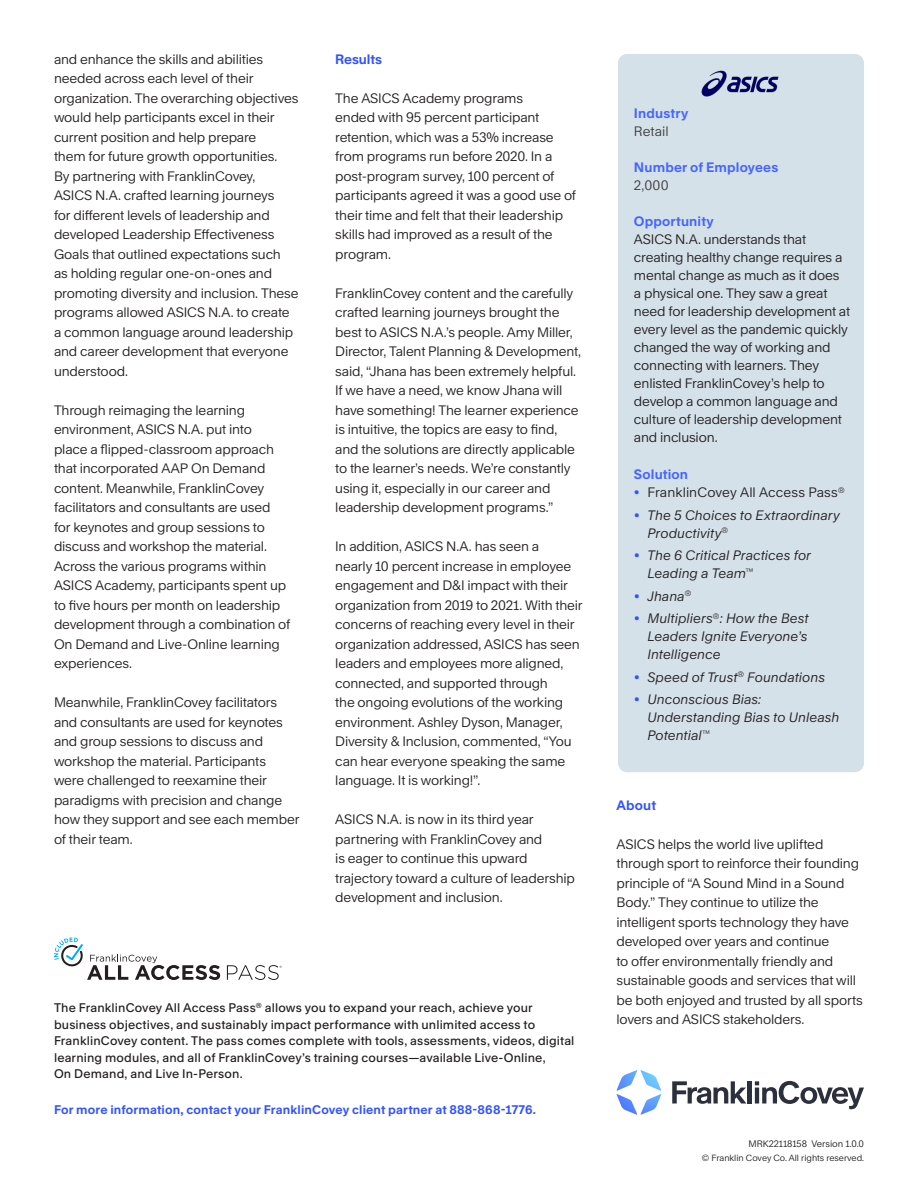
<style>
.page{position:relative;width:918px;height:1188px;background:#fff}
.page>*{position:absolute;margin:0;border:0;box-sizing:border-box;transform-origin:0 0}
.T_-_Body_Text{font:13.2px/19.5px "Rand";letter-spacing:-.01em;color:#231f20}
.t1{font:italic 13.2px/18px "Rand";letter-spacing:.01em;color:#231f20}
.Base{font:700 13.2px/18px "Rand";letter-spacing:.01em;color:#4664ff}
.T_-_Bold_Subhead{font:700 13.2px "Rand";letter-spacing:-.005em;color:#3253ff}
.T_-_Body_Text-2{font:500 12px/16.5px "Rand";letter-spacing:.015em;color:#231f20}
.T_-_Body_Text-3{font:700 12px "Rand";letter-spacing:.015em;color:#3253ff}
.t2{font:9px "Rand";color:#231f20}
.t3{font:8.7px "Rand";color:#231f20}
.s1{font-weight:400;color:#3e3e3f}
.s2{color:#3253ff}
</style>
<div class="page">
<div style="left:618px;top:54px;width:246px;height:718px;background:#d4e1e8;border-radius:9px"></div>
<svg style="left:672px;top:1081px;width:74px;height:23px"></svg>
<hr style="left:748px;top:1081px;width:4px;height:23px;background:#2b303d">
<svg style="left:755px;top:1081px;width:109px;height:28px"></svg>
<svg style="left:616px;top:1070px;width:45px;height:45px"></svg>
<svg style="left:227px;top:965px;width:55px;height:15px"></svg>
<svg style="left:54px;top:937px;width:166px;height:43px"></svg>
<img style="left:701px;top:70px;width:78px;height:27px">
<p class="T_-_Body_Text" style="left:54px;top:48px;width:246px">and enhance the skills and abilities needed across each level of their organization. The overarching objectives would help participants excel in their current position and help prepare<br>them for future growth opportunities.<br>By partnering with FranklinCovey,<br>ASICS N.A. crafted learning journeys<br>for different levels of leadership and developed Leadership Effectiveness Goals that outlined expectations such<br>as holding regular one-on-ones and promoting diversity and inclusion. These programs allowed ASICS N.A. to create a common language around leadership and career development that everyone understood.</p>
<p class="T_-_Body_Text" style="left:54px;top:399px;width:238px">Through reimaging the learning environment, ASICS N.A. put into<br>place a flipped-classroom approach that incorporated AAP On Demand content. Meanwhile, FranklinCovey facilitators and consultants are used for keynotes and group sessions to discuss and workshop the material.<br>Across the various programs within ASICS Academy, participants spent up to five hours per month on leadership development through a combination of On Demand and Live-Online learning experiences.</p>
<p class="T_-_Body_Text" style="left:54px;top:691px;width:247px">Meanwhile, FranklinCovey facilitators and consultants are used for keynotes and group sessions to discuss and workshop the material. Participants were challenged to reexamine their paradigms with precision and change how they support and see each member of their team.</p>
<p class="T_-_Bold_Subhead" style="left:335px;top:48px;width:48px">Results</p>
<p class="T_-_Body_Text" style="left:335px;top:87px;width:242px">The ASICS Academy programs<br>ended with 95 percent participant retention, which was a 53% increase from programs run before 2020. In a post-program survey, 100 percent of participants agreed it was a good use of their time and felt that their leadership skills had improved as a result of the program.</p>
<p class="T_-_Body_Text" style="left:335px;top:282px;width:247px">FranklinCovey content and the carefully crafted learning journeys brought the best to ASICS N.A.’s people. Amy Miller, Director, Talent Planning &amp; Development, said, “Jhana has been extremely helpful.<br>If we have a need, we know Jhana will have something! The learner experience is intuitive, the topics are easy to find, and the solutions are directly applicable to the learner’s needs. We’re constantly using it, especially in our career and leadership development programs.”</p>
<p class="T_-_Body_Text" style="left:335px;top:535px;width:249px">In addition, ASICS N.A. has seen a<br>nearly 10 percent increase in employee engagement and D&amp;I impact with their organization from 2019 to 2021. With their concerns of reaching every level in their organization addressed, ASICS has seen leaders and employees more aligned, connected, and supported through<br>the ongoing evolutions of the working environment. Ashley Dyson, Manager, Diversity &amp; Inclusion, commented, “You can hear everyone speaking the same language. It is working!”.</p>
<p class="T_-_Body_Text" style="left:335px;top:808px;width:241px">ASICS N.A. is now in its third year partnering with FranklinCovey and<br>is eager to continue this upward trajectory toward a culture of leadership development and inclusion.</p>
<p class="T_-_Body_Text-2" style="left:54px;top:998px;width:522px">The FranklinCovey All Access Pass<sup>®</sup> allows you to expand your reach, achieve your business objectives, and sustainably impact performance with unlimited access to FranklinCovey content. The pass comes complete with tools, assessments, videos, digital learning modules, and all of FranklinCovey’s training courses—available Live-Online,<br>On Demand, and Live In-Person.</p>
<p class="T_-_Body_Text-3" style="left:54px;top:1100px;width:484px">For more information, contact your FranklinCovey client partner at 888-868-1776.</p>
<p class="Base" style="left:634px;top:102px;width:56px">Industry<br><span class="s1">Retail</span></p>
<p class="Base" style="left:634px;top:156px;width:146px">Number of Employees<br><span class="s1">2,000</span></p>
<p class="Base" style="left:634px;top:210px;width:81px">Opportunity</p>
<p class="T_-_Body_Text" style="left:634px;top:228px;width:218px;line-height:18px">ASICS N.A. understands that creating healthy change requires a mental change as much as it does a physical one. They saw a great need for leadership development at every level as the pandemic quickly changed the way of working and connecting with learners. They enlisted FranklinCovey’s help to develop a common language and culture of leadership development and inclusion.</p>
<p class="Base" style="left:634px;top:464px;width:56px">Solution</p>
<p class="T_-_Body_Text" style="left:634px;top:481px;width:212px"><span class="s2">•</span> FranklinCovey All Access Pass<sup>®</sup></p>
<p class="t1" style="left:647px;top:504px;width:194px;text-indent:-14px"><span class="s2">•</span> The 5 Choices to Extraordinary<br>Productivity<sup>®</sup></p>
<p class="t1" style="left:647px;top:545px;width:165px;text-indent:-14px"><span class="s2">•</span> The 6 Critical Practices for<br>Leading a Team<sup>™</sup></p>
<p class="t1" style="left:634px;top:585px;width:59px"><span class="s2">•</span> Jhana<sup>®</sup></p>
<p class="t1" style="left:647px;top:608px;width:163px;text-align:justify;text-indent:-14px"><span class="s2">•</span> Multipliers<sup>®</sup>: How the Best Leaders Ignite Everyone’s Intelligence</p>
<p class="t1" style="left:634px;top:666px;width:193px"><span class="s2">•</span> Speed of Trust<sup>®</sup> Foundations</p>
<p class="t1" style="left:647px;top:689px;width:193px;text-indent:-14px"><span class="s2">•</span> Unconscious Bias:<br>Understanding Bias to Unleash<br>Potential<sup>™</sup></p>
<p class="T_-_Bold_Subhead" style="left:616px;top:795px;width:41px">About</p>
<p class="T_-_Body_Text" style="left:616px;top:833px;width:248px">ASICS helps the world live uplifted through sport to reinforce their founding principle of “A Sound Mind in a Sound Body.” They continue to utilize the intelligent sports technology they have developed over years and continue<br>to offer environmentally friendly and sustainable goods and services that will be both enjoyed and trusted by all sports lovers and ASICS stakeholders.</p>
<p class="t2" style="left:748px;top:1137px;width:117px">MRK22118158 Version 1.0.0</p>
<p class="t3" style="left:702px;top:1150px;width:164px">© Franklin Covey Co. All rights reserved.</p>
</div>
